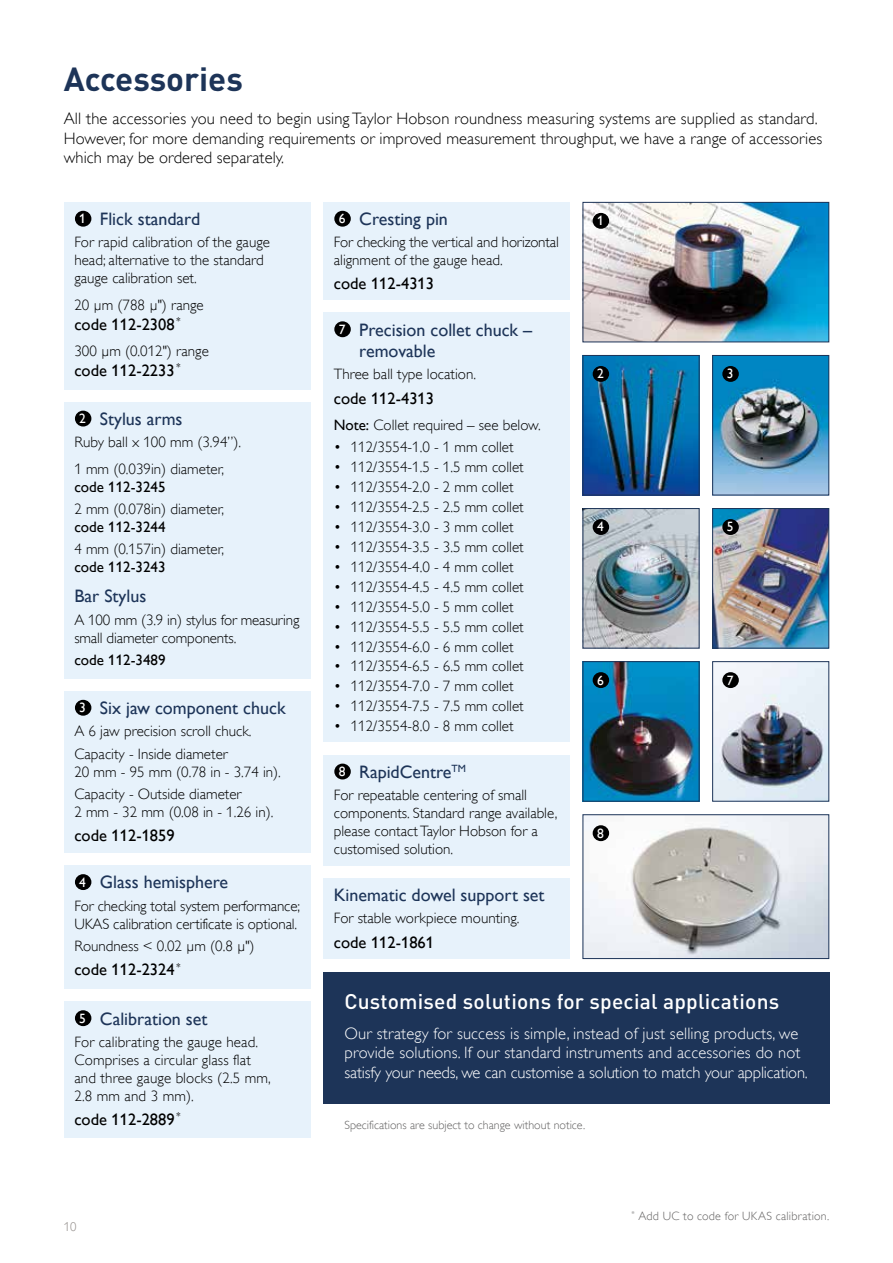
<style>
.page{position:relative;width:893px;height:1263px;background:#fff}
.page>*{position:absolute;margin:0;border:0;box-sizing:border-box;transform-origin:0 0}
.t1{font:700 33px "DIN";color:#1d3458}
.t2{font:500 21px "DIN";letter-spacing:.01em;color:#fff}
.t3{font:18px/21.6px "Gill Alt One";color:#1d3458}
.t4{font:300 16.5px/19.8px "Gill Alt One";letter-spacing:.005em;color:#000}
.t5{font:300 16.5px/19.8px "Gill Alt One";letter-spacing:.01em;color:#fff}
.t6{font:16.5px "Gill Alt One";color:#000}
.t7{font:300 15px/18px "Gill Alt One";color:#000}
.t8{font:15px "Gill Alt One";color:#000}
.t9{font:13.5px "Gill Alt One";color:#fff}
.t10{font:300 12.75px "Gill Alt One";color:#918c89}
.t11{font:300 12px "Gill Alt One";color:#646363}
.t12{font:300 12px "Gill Alt One";letter-spacing:.02em;color:#646363}
.s1{font-weight:400}
</style>
<div class="page">
<img style="left:585px;top:357px;width:112px;height:136px">
<div style="left:583px;top:355px;width:116px;height:140px;border:1px solid #1d3458"></div>
<img style="left:585px;top:510px;width:112px;height:136px">
<img style="left:585px;top:663px;width:112px;height:136px">
<div style="left:583px;top:661px;width:116px;height:140px;border:1px solid #1d3458"></div>
<img style="left:585px;top:204px;width:242px;height:136px">
<div style="left:583px;top:202px;width:246px;height:140px;border:1px solid #1d3458"></div>
<img style="left:585px;top:816px;width:242px;height:141px">
<div style="left:583px;top:814px;width:246px;height:145px;border:1px solid #1d3458"></div>
<img style="left:714px;top:357px;width:113px;height:136px">
<div style="left:712px;top:355px;width:117px;height:140px;border:1px solid #1d3458"></div>
<img style="left:714px;top:510px;width:113px;height:136px">
<div style="left:712px;top:508px;width:117px;height:140px;border:1px solid #1d3458"></div>
<img style="left:714px;top:663px;width:113px;height:136px">
<div style="left:712px;top:661px;width:117px;height:140px;border:1px solid #1d3458"></div>
<div style="left:64px;top:202px;width:246px;height:187px;background:#e7f2fb"></div>
<div style="left:323px;top:972px;width:506px;height:131px;background:#1d3458"></div>
<div style="left:75px;top:211px;width:16px;height:16px;background:#000;border-radius:50%"></div>
<div style="left:593px;top:213px;width:16px;height:16px;background:#000;border-radius:50%"></div>
<div style="left:593px;top:825px;width:16px;height:16px;background:#000;border-radius:50%"></div>
<div style="left:64px;top:865px;width:246px;height:124px;background:#e7f2fb"></div>
<div style="left:64px;top:1001px;width:246px;height:136px;background:#e7f2fb"></div>
<div style="left:75px;top:874px;width:16px;height:16px;background:#000;border-radius:50%"></div>
<div style="left:75px;top:1010px;width:16px;height:16px;background:#000;border-radius:50%"></div>
<div style="left:64px;top:691px;width:246px;height:162px;background:#e7f2fb"></div>
<div style="left:323px;top:755px;width:247px;height:110px;background:#e7f2fb"></div>
<div style="left:323px;top:878px;width:247px;height:81px;background:#e7f2fb"></div>
<div style="left:323px;top:313px;width:247px;height:429px;background:#e7f2fb"></div>
<div style="left:323px;top:202px;width:247px;height:98px;background:#e7f2fb"></div>
<div style="left:75px;top:700px;width:16px;height:16px;background:#000;border-radius:50%"></div>
<div style="left:334px;top:764px;width:17px;height:15px;background:#000;border-radius:50%"></div>
<div style="left:334px;top:321px;width:17px;height:16px;background:#000;border-radius:50%"></div>
<div style="left:334px;top:211px;width:17px;height:16px;background:#000;border-radius:50%"></div>
<div style="left:64px;top:402px;width:246px;height:276px;background:#e7f2fb"></div>
<div style="left:75px;top:411px;width:16px;height:15px;background:#000;border-radius:50%"></div>
<div style="left:593px;top:366px;width:16px;height:16px;background:#000;border-radius:50%"></div>
<div style="left:593px;top:519px;width:16px;height:16px;background:#000;border-radius:50%"></div>
<div style="left:593px;top:672px;width:16px;height:16px;background:#000;border-radius:50%"></div>
<div style="left:722px;top:366px;width:17px;height:16px;background:#000;border-radius:50%"></div>
<div style="left:722px;top:519px;width:17px;height:16px;background:#000;border-radius:50%"></div>
<div style="left:722px;top:672px;width:17px;height:16px;background:#000;border-radius:50%"></div>
<h1 class="t1" style="left:64px;top:58px;width:181px">Accessories</h1>
<p class="t4" style="left:64px;top:108px;width:760px">All the accessories you need to begin using Taylor Hobson roundness measuring systems are supplied as standard.<br>However, for more demanding requirements or improved measurement throughput, we have a range of accessories which may be ordered separately.</p>
<p class="t3" style="left:359px;top:208px;width:90px">Cresting pin</p>
<p class="t7" style="left:334px;top:233px;width:227px">For checking the vertical and horizontal alignment of the gauge head.</p>
<p class="t6" style="left:334px;top:274px;width:102px">code 112-4313</p>
<p class="t3" style="left:100px;top:208px;width:102px">Flick standard</p>
<p class="t7" style="left:74px;top:233px;width:197px">For rapid calibration of the gauge head; alternative to the standard gauge calibration set.</p>
<p class="t7" style="left:74px;top:296px;width:131px">20 µm (788 µ") range</p>
<p class="t6" style="left:74px;top:314px;width:107px">code 112-2308 <sup>*</sup></p>
<p class="t7" style="left:74px;top:342px;width:136px">300 µm (0.012") range</p>
<p class="t6" style="left:74px;top:361px;width:107px">code 112-2233 <sup>*</sup></p>
<p class="t9" style="left:79px;top:211px;width:8px">1</p>
<p class="t9" style="left:597px;top:213px;width:8px">1</p>
<p class="t9" style="left:339px;top:211px;width:8px">6</p>
<p class="t3" style="left:359px;top:319px;width:174px">Precision collet chuck – removable</p>
<p class="t7" style="left:334px;top:365px;width:144px">Three ball type location.</p>
<p class="t6" style="left:334px;top:388px;width:102px">code 112-4313</p>
<p class="t7" style="left:334px;top:416px;width:208px"><span class="s1">Note:</span> Collet required – see below.</p>
<p class="t7" style="left:334px;top:438px;width:181px">• 112/3554-1.0 - 1 mm collet</p>
<p class="t7" style="left:334px;top:458px;width:191px">• 112/3554-1.5 - 1.5 mm collet</p>
<p class="t7" style="left:334px;top:478px;width:181px">• 112/3554-2.0 - 2 mm collet</p>
<p class="t7" style="left:334px;top:498px;width:191px">• 112/3554-2.5 - 2.5 mm collet</p>
<p class="t7" style="left:334px;top:518px;width:181px">• 112/3554-3.0 - 3 mm collet</p>
<p class="t7" style="left:334px;top:538px;width:191px">• 112/3554-3.5 - 3.5 mm collet</p>
<p class="t7" style="left:334px;top:558px;width:181px">• 112/3554-4.0 - 4 mm collet</p>
<p class="t7" style="left:334px;top:578px;width:191px">• 112/3554-4.5 - 4.5 mm collet</p>
<p class="t7" style="left:334px;top:598px;width:181px">• 112/3554-5.0 - 5 mm collet</p>
<p class="t7" style="left:334px;top:617px;width:191px">• 112/3554-5.5 - 5.5 mm collet</p>
<p class="t7" style="left:334px;top:637px;width:181px">• 112/3554-6.0 - 6 mm collet</p>
<p class="t7" style="left:334px;top:657px;width:191px">• 112/3554-6.5 - 6.5 mm collet</p>
<p class="t7" style="left:334px;top:677px;width:181px">• 112/3554-7.0 - 7 mm collet</p>
<p class="t7" style="left:334px;top:697px;width:191px">• 112/3554-7.5 - 7.5 mm collet</p>
<p class="t7" style="left:334px;top:717px;width:181px">• 112/3554-8.0 - 8 mm collet</p>
<p class="t9" style="left:339px;top:321px;width:8px">7</p>
<p class="t9" style="left:727px;top:366px;width:8px">3</p>
<p class="t9" style="left:597px;top:366px;width:8px">2</p>
<p class="t3" style="left:100px;top:408px;width:84px">Stylus arms</p>
<p class="t7" style="left:74px;top:429px;width:168px;line-height:26.5px">Ruby ball x 100 mm (3.94”).<br>1 mm (0.039in) diameter,</p>
<p class="t8" style="left:74px;top:478px;width:93px">code 112-3245</p>
<p class="t7" style="left:74px;top:500px;width:151px">2 mm (0.078in) diameter,</p>
<p class="t8" style="left:74px;top:518px;width:93px">code 112-3244</p>
<p class="t7" style="left:74px;top:540px;width:151px">4 mm (0.157in) diameter,</p>
<p class="t8" style="left:74px;top:558px;width:93px">code 112-3243</p>
<p class="t3" style="left:74px;top:585px;width:73px">Bar Stylus</p>
<p class="t7" style="left:74px;top:610px;width:227px">A 100 mm (3.9 in) stylus for measuring small diameter components.</p>
<p class="t8" style="left:74px;top:651px;width:93px">code 112-3489</p>
<p class="t9" style="left:79px;top:411px;width:8px">2</p>
<p class="t9" style="left:597px;top:519px;width:8px">4</p>
<p class="t9" style="left:727px;top:519px;width:8px">5</p>
<p class="t9" style="left:597px;top:672px;width:8px">6</p>
<p class="t9" style="left:727px;top:672px;width:8px">7</p>
<p class="t3" style="left:100px;top:697px;width:187px">Six jaw component chuck</p>
<p class="t7" style="left:74px;top:720px;width:179px;line-height:22.2px">A 6 jaw precision scroll chuck.<br>Capacity - Inside diameter</p>
<p class="t7" style="left:74px;top:760px;width:208px;line-height:22.2px">20 mm - 95 mm (0.78 in - 3.74 in).<br>Capacity - Outside diameter</p>
<p class="t7" style="left:74px;top:803px;width:200px">2 mm - 32 mm (0.08 in - 1.26 in).</p>
<p class="t6" style="left:74px;top:826px;width:102px">code 112-1859</p>
<p class="t9" style="left:79px;top:700px;width:8px">3</p>
<p class="t3" style="left:359px;top:761px;width:108px">RapidCentre<sup>TM</sup></p>
<p class="t7" style="left:334px;top:786px;width:225px">For repeatable centering of small components. Standard range available, please contact Taylor Hobson for a customised solution.</p>
<p class="t3" style="left:334px;top:884px;width:212px">Kinematic dowel support set</p>
<p class="t7" style="left:334px;top:909px;width:187px">For stable workpiece mounting.</p>
<p class="t6" style="left:334px;top:932px;width:102px">code 112-1861</p>
<p class="t9" style="left:339px;top:763px;width:8px">8</p>
<p class="t9" style="left:597px;top:825px;width:8px">8</p>
<p class="t3" style="left:100px;top:871px;width:130px">Glass hemisphere</p>
<p class="t7" style="left:74px;top:897px;width:227px">For checking total system performance;<br>UKAS calibration certificate is optional.</p>
<p class="t7" style="left:74px;top:937px;width:182px">Roundness &lt; 0.02 µm (0.8 µ")</p>
<p class="t6" style="left:74px;top:960px;width:107px">code 112-2324 <sup>*</sup></p>
<p class="t3" style="left:100px;top:1007px;width:109px">Calibration set</p>
<p class="t7" style="left:74px;top:1033px;width:198px">For calibrating the gauge head.<br>Comprises a circular glass flat and three gauge blocks (2.5 mm,<br>2.8 mm and 3 mm).</p>
<p class="t6" style="left:74px;top:1110px;width:107px">code 112-2889 <sup>*</sup></p>
<p class="t9" style="left:79px;top:874px;width:8px">4</p>
<h2 class="t2" style="left:344px;top:988px;width:436px">Customised solutions for special applications</h2>
<p class="t5" style="left:344px;top:1023px;width:465px">Our strategy for success is simple, instead of just selling products, we provide solutions. If our standard instruments and accessories do not satisfy your needs, we can customise a solution to match your application.</p>
<p class="t11" style="left:344px;top:1118px;width:242px">Specifications are subject to change without notice.</p>
<p class="t9" style="left:79px;top:1010px;width:8px">5</p>
<p class="t10" style="left:64px;top:1220px;width:14px">10</p>
<p class="t12" style="left:631px;top:1209px;width:199px"><sup>*</sup> Add UC to code for UKAS calibration.</p>
</div>
